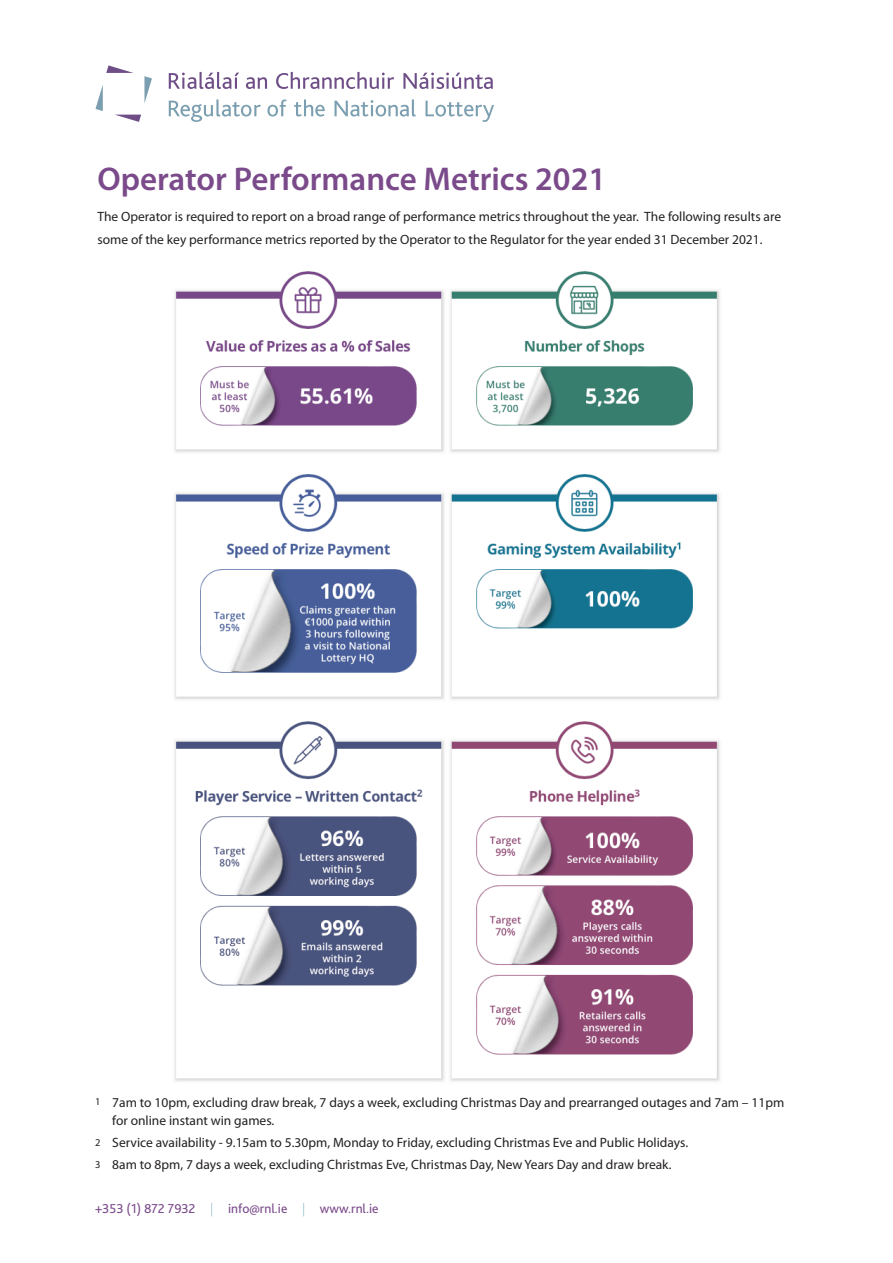
<style>
.page{position:relative;width:893px;height:1263px;background:#fff}
.page>*{position:absolute;margin:0;border:0;box-sizing:border-box;transform-origin:0 0}
.t1{font:600 33px "Myriad Pro";color:#7a4a8a}
.Notes{font:13.5px/22.5px "Myriad Pro";color:#231f20}
.t2{font:13.5px "Bliss 2";color:#7a4a8a}
.s1{font-size:10.5px}
.s2{font-family:"Myriad Pro";font-weight:300;font-stretch:condensed;color:#78aebf}
</style>
<div class="page">
<svg style="left:169px;top:72px;width:70px;height:17px"></svg>
<svg style="left:246px;top:77px;width:21px;height:12px"></svg>
<svg style="left:276px;top:72px;width:118px;height:17px"></svg>
<svg style="left:403px;top:73px;width:90px;height:16px"></svg>
<svg style="left:169px;top:99px;width:92px;height:23px"></svg>
<svg style="left:267px;top:99px;width:20px;height:18px"></svg>
<svg style="left:294px;top:99px;width:31px;height:18px"></svg>
<svg style="left:334px;top:99px;width:82px;height:18px"></svg>
<svg style="left:425px;top:101px;width:69px;height:21px"></svg>
<svg style="left:144px;top:76px;width:8px;height:27px"></svg>
<svg style="left:106px;top:65px;width:27px;height:8px"></svg>
<svg style="left:95px;top:85px;width:8px;height:26px"></svg>
<svg style="left:116px;top:115px;width:25px;height:7px"></svg>
<img style="left:174px;top:271px;width:546px;height:811px">
<p class="t1" style="left:97px;top:158px;width:510px">Operator Performance Metrics 2021</p>
<p class="Notes" style="left:97px;top:205px;width:685px">The Operator is required to report on a broad range of performance metrics throughout the year. The following results are some of the key performance metrics reported by the Operator to the Regulator for the year ended 31 December 2021.</p>
<p class="Notes" style="left:112px;top:1093px;width:674px;line-height:18px;text-indent:-17px"><span class="s1">1</span> 7am to 10pm, excluding draw break, 7 days a week, excluding Christmas Day and prearranged outages and 7am – 11pm for online instant win games.</p>
<p class="Notes" style="left:95px;top:1131px;width:594px"><span class="s1">2</span> Service availability - 9.15am to 5.30pm, Monday to Friday, excluding Christmas Eve and Public Holidays.</p>
<p class="Notes" style="left:95px;top:1153px;width:578px"><span class="s1">3</span> 8am to 8pm, 7 days a week, excluding Christmas Eve, Christmas Day, New Years Day and draw break.</p>
<p class="t2" style="left:95px;top:1200px;width:285px">+353 (1) 872 7932 <span class="s2">|</span> info@rnl.ie <span class="s2">|</span> www.rnl.ie</p>
</div>
